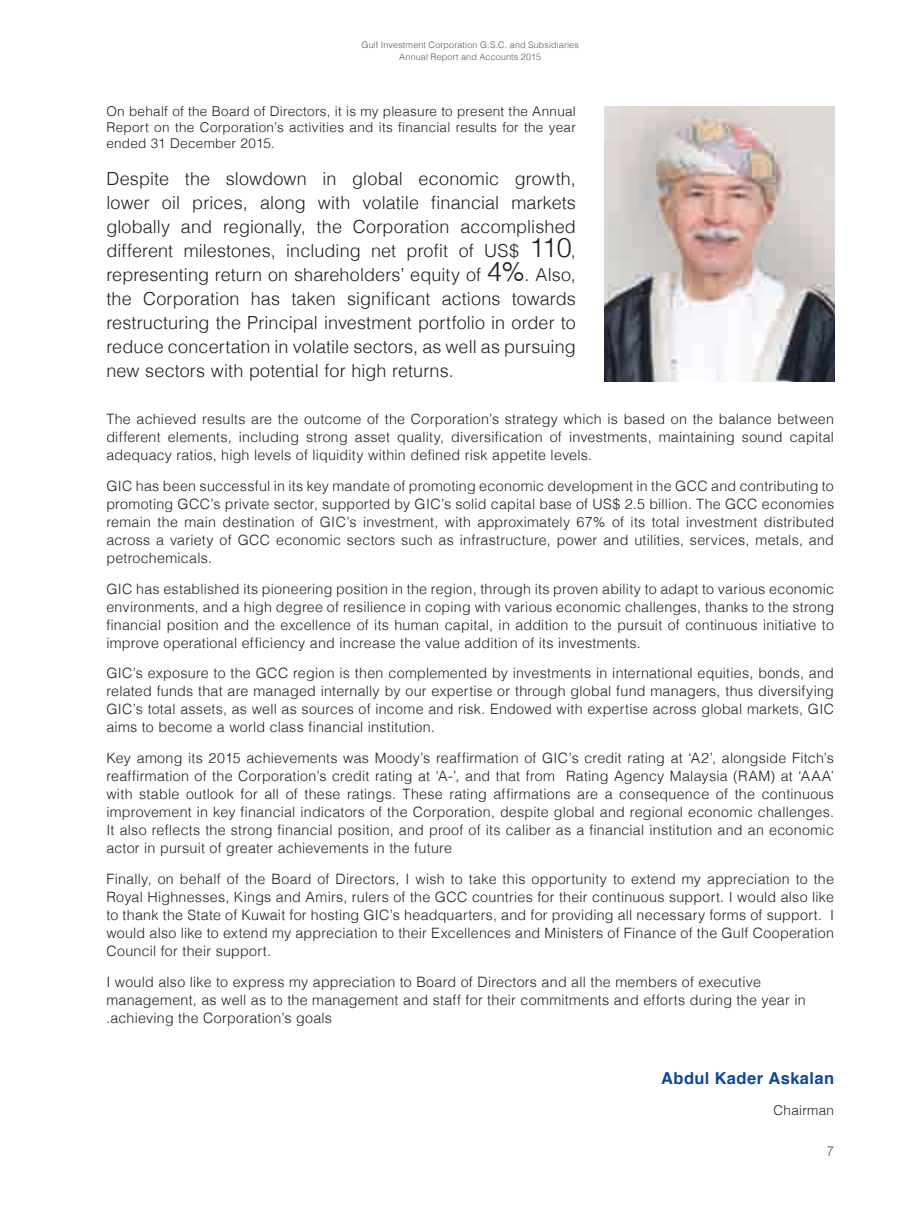
<style>
.page{position:relative;width:915px;height:1212px;background:#fff}
.page>*{position:absolute;margin:0;border:0;box-sizing:border-box;transform-origin:0 0}
.t1{font:300 18px/24px "Helvetica";letter-spacing:.005em;color:#231f20;text-align:justify}
.t2{font:700 16.5px "Helvetica";letter-spacing:.025em;color:#0d4997}
.t3{font:300 14.25px/18px "Helvetica";letter-spacing:.02em;color:#231f20;text-align:justify}
.t4{font:300 13.5px/16.2px "Helvetica";letter-spacing:.02em;color:#231f20;text-align:justify}
.t5{font:300 13.5px "Helvetica";color:#57585a}
.t6{font:300 9px/12px "Helvetica";letter-spacing:.015em;color:#57585a;text-align:center}
.s1{font-size:27px}
</style>
<div class="page">
<img style="left:604px;top:106px;width:229px;height:276px">
<p class="t6" style="left:361px;top:38px;width:219px">Gulf Investment Corporation G.S.C. and Subsidiaries<br>Annual Report and Accounts 2015</p>
<p class="t4" style="left:106px;top:103px;width:471px">On behalf of the Board of Directors, it is my pleasure to present the Annual Report on the Corporation’s activities and its financial results for the year ended 31 December 2015.</p>
<p class="t1" style="left:106px;top:167px;width:471px">Despite the slowdown in global economic growth, lower oil prices, along with volatile financial markets globally and regionally, the Corporation accomplished different milestones, including net profit of US$ <span class="s1">110</span>, representing return on shareholders’ equity of <span class="s1">4%</span>. Also, the Corporation has taken significant actions towards restructuring the Principal investment portfolio in order to reduce concertation in volatile sectors, as well as pursuing new sectors with potential for high returns.</p>
<p class="t3" style="left:106px;top:410px;width:729px">The achieved results are the outcome of the Corporation’s strategy which is based on the balance between different elements, including strong asset quality, diversification of investments, maintaining sound capital adequacy ratios, high levels of liquidity within defined risk appetite levels.</p>
<p class="t3" style="left:106px;top:477px;width:729px">GIC has been successful in its key mandate of promoting economic development in the GCC and contributing to promoting GCC’s private sector, supported by GIC’s solid capital base of US$ 2.5 billion. The GCC economies remain the main destination of GIC’s investment, with approximately 67% of its total investment distributed across a variety of GCC economic sectors such as infrastructure, power and utilities, services, metals, and petrochemicals.</p>
<p class="t3" style="left:106px;top:579px;width:729px">GIC has established its pioneering position in the region, through its proven ability to adapt to various economic environments, and a high degree of resilience in coping with various economic challenges, thanks to the strong financial position and the excellence of its human capital, in addition to the pursuit of continuous initiative to improve operational efficiency and increase the value addition of its investments.</p>
<p class="t3" style="left:106px;top:664px;width:728px">GIC’s exposure to the GCC region is then complemented by investments in international equities, bonds, and related funds that are managed internally by our expertise or through global fund managers, thus diversifying GIC’s total assets, as well as sources of income and risk. Endowed with expertise across global markets, GIC aims to become a world class financial institution.</p>
<p class="t3" style="left:106px;top:749px;width:729px">Key among its 2015 achievements was Moody’s reaffirmation of GIC’s credit rating at ‘A2’, alongside Fitch’s reaffirmation of the Corporation’s credit rating at ‘A-’, and that from Rating Agency Malaysia (RAM) at ‘AAA’ with stable outlook for all of these ratings. These rating affirmations are a consequence of the continuous improvement in key financial indicators of the Corporation, despite global and regional economic challenges.<br>It also reflects the strong financial position, and proof of its caliber as a financial institution and an economic actor in pursuit of greater achievements in the future</p>
<p class="t3" style="left:106px;top:870px;width:729px">Finally, on behalf of the Board of Directors, I wish to take this opportunity to extend my appreciation to the Royal Highnesses, Kings and Amirs, rulers of the GCC countries for their continuous support. I would also like to thank the State of Kuwait for hosting GIC’s headquarters, and for providing all necessary forms of support. I would also like to extend my appreciation to their Excellences and Ministers of Finance of the Gulf Cooperation Council for their support.</p>
<p class="t3" style="left:106px;top:972px;width:700px;text-align:left">I would also like to express my appreciation to Board of Directors and all the members of executive management, as well as to the management and staff for their commitments and efforts during the year in .achieving the Corporation’s goals</p>
<p class="t2" style="left:661px;top:1065px;width:174px">Abdul Kader Askalan</p>
<p class="t4" style="left:773px;top:1102px;width:62px">Chairman</p>
<p class="t5" style="left:826px;top:1143px;width:9px">7</p>
</div>
